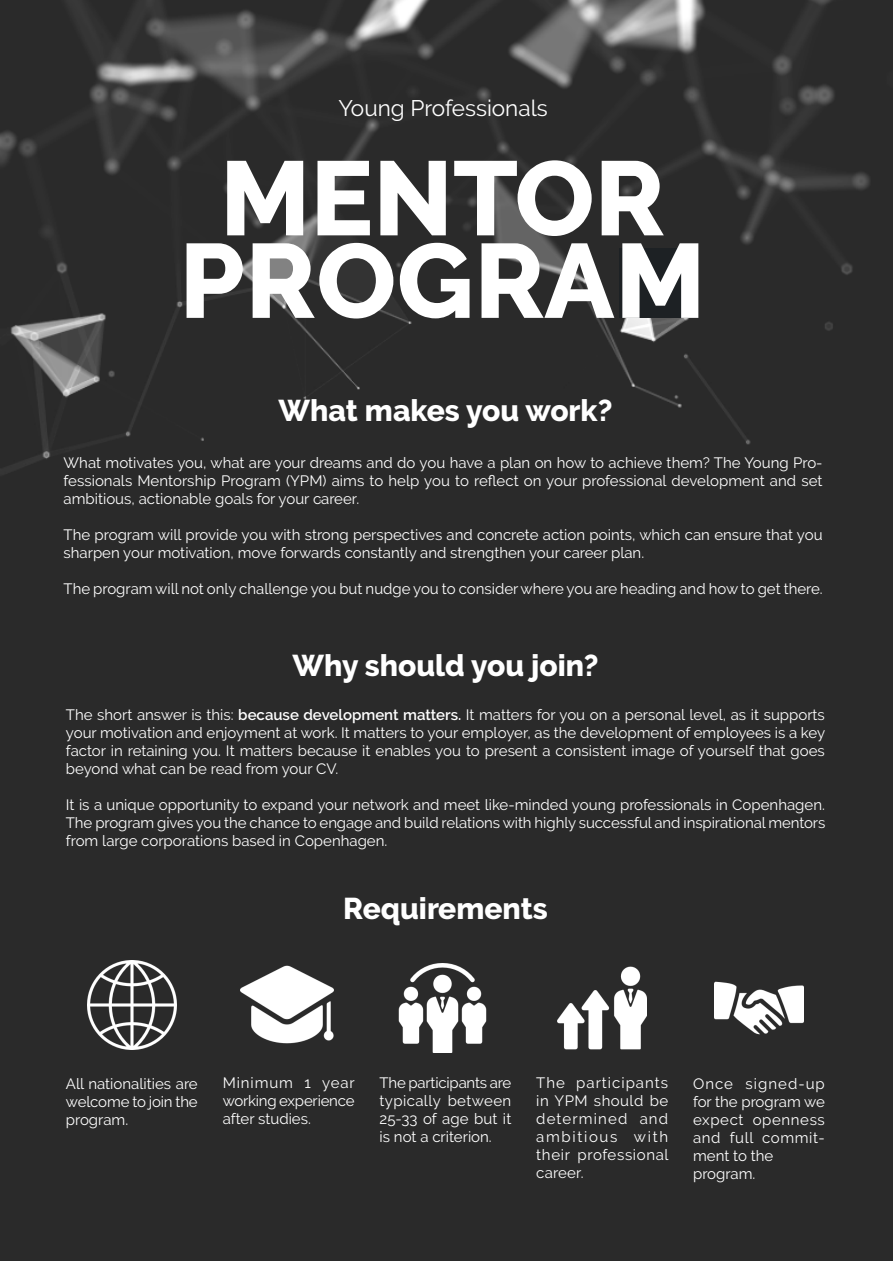
<style>
.page{position:relative;width:893px;height:1263px;background:#fff}
.page>*{position:absolute;margin:0;border:0;box-sizing:border-box;transform-origin:0 0}
.t1{font:800 105px "Raleway";color:#fff}
.t2{font:800 30px "Raleway";color:#fff}
.t3{font:22.5px "Raleway";color:#fff}
.t4{font:15px/18px "Raleway";color:#fff;text-align:justify}
.s1{font-weight:600}
</style>
<div class="page">
<img style="left:0;top:0;width:893px;height:1026px">
<div style="left:0;top:1026px;width:893px;height:234px;background:#2a2a2a"></div>
<img style="left:87px;top:960px;width:89px;height:89px">
<img style="left:398px;top:963px;width:89px;height:90px">
<img style="left:558px;top:963px;width:89px;height:90px">
<img style="left:714px;top:963px;width:90px;height:90px">
<div style="left:619px;top:249px;width:69px;height:69px;background:#1d2124"></div>
<img style="left:240px;top:958px;width:94px;height:93px">
<p class="t3" style="left:338px;top:95px;width:211px">Young Professionals</p>
<p class="t1" style="left:220px;top:139px;width:446px">MENTOR</p>
<p class="t1" style="left:179px;top:221px;width:528px">PROGRAM</p>
<p class="t2" style="left:278px;top:394px;width:335px">What makes you work?</p>
<p class="t4" style="left:64px;top:454px;width:760px">What motivates you, what are your dreams and do you have a plan on how to achieve them? The Young Pro&shy;fessionals Mentorship Program (YPM) aims to help you to reflect on your professional development and set ambitious, actionable goals for your career.</p>
<p class="t4" style="left:64px;top:526px;width:761px">The program will provide you with strong perspectives and concrete action points, which can ensure that you sharpen your motivation, move forwards constantly and strengthen your career plan.</p>
<p class="t4" style="left:64px;top:580px;width:761px">The program will not only challenge you but nudge you to consider where you are heading and how to get there.</p>
<p class="t2" style="left:292px;top:649px;width:307px">Why should you join?</p>
<p class="t4" style="left:66px;top:706px;width:761px">The short answer is this: <span class="s1">because development matters.</span> It matters for you on a personal level, as it supports your motivation and enjoyment at work. It matters to your employer, as the development of employees is a key factor in retaining you. It matters because it enables you to present a consistent image of yourself that goes beyond what can be read from your CV.</p>
<p class="t4" style="left:66px;top:796px;width:761px">It is a unique opportunity to expand your network and meet like-minded young professionals in Copenhagen.<br>The program gives you the chance to engage and build relations with highly successful and inspirational mentors from large corporations based in Copenhagen.</p>
<p class="t2" style="left:343px;top:892px;width:206px">Requirements</p>
<p class="t4" style="left:66px;top:1075px;width:133px">All nationalities are welcome to join the program.</p>
<p class="t4" style="left:223px;top:1073px;width:134px">Minimum 1 year working experience after studies.</p>
<p class="t4" style="left:536px;top:1074px;width:134px">The participants in YPM should be determined and ambitious with their professional career.</p>
<p class="t4" style="left:379px;top:1074px;width:133px">The participants are typically between 25-33 of age but it is not a criterion.</p>
<p class="t4" style="left:693px;top:1075px;width:133px">Once signed-up for the program we expect openness and full commit&shy;ment to the</p>
<p class="t4" style="left:693px;top:1165px;width:64px">program.</p>
</div>
